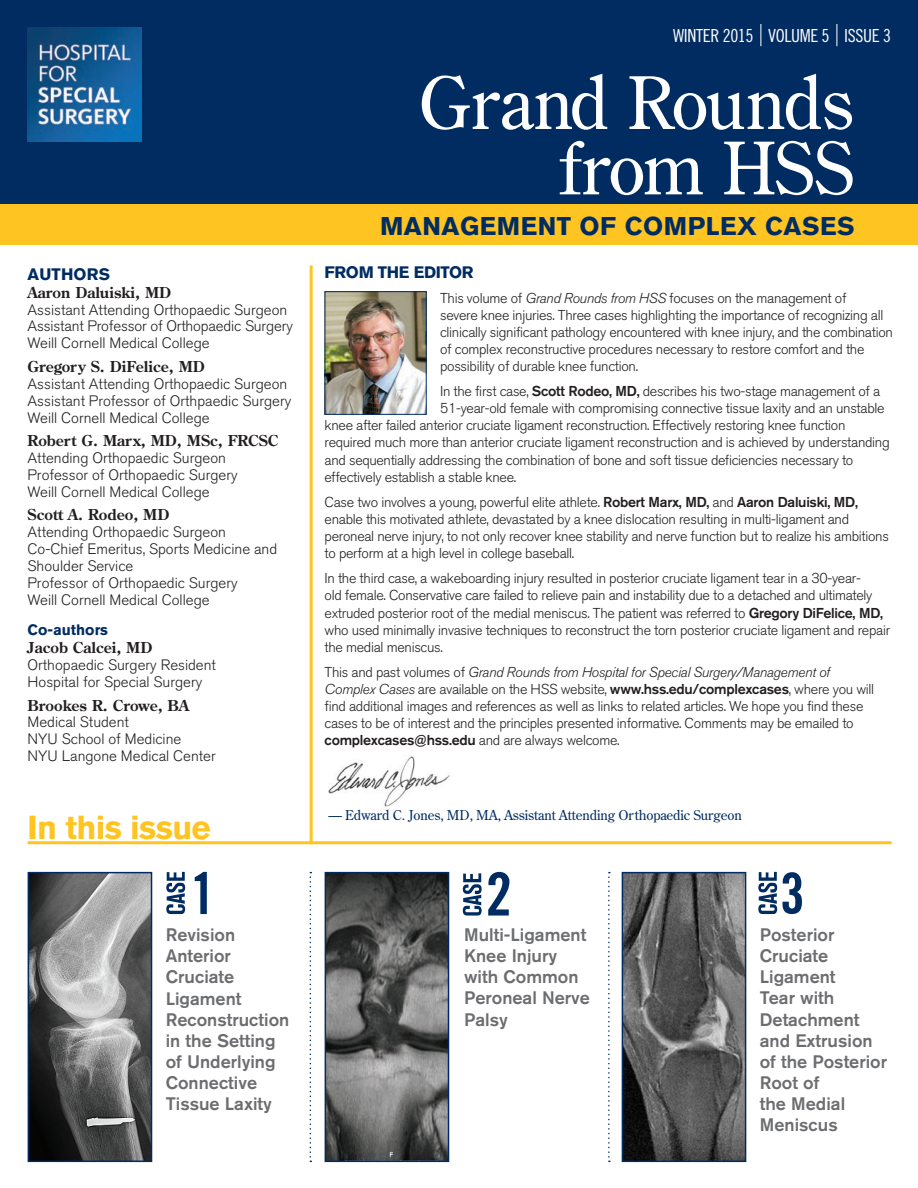
<style>
.page{position:relative;width:918px;height:1188px;background:#fff}
.page>*{position:absolute;margin:0;border:0;box-sizing:border-box;transform-origin:0 0}
.t1{font:72px/65.4px "Century Old Style Std";letter-spacing:-.02em;color:#fff;text-align:right}
.t2{font:700 33px "Akzidenz Grotesk BQ";letter-spacing:-.02em;color:#fec422}
.t3{font:700 25.5px "Akzidenz Grotesk BQ";letter-spacing:.02em;color:#002c62}
.t4{font:500 18px/21px "Akzidenz Grotesk BQ";color:#6c6d70}
.t5{font:18px "Trade Gothic LT Std Cn 18";letter-spacing:-.02em;color:#fff}
.t6{font:700 16.5px "Akzidenz Grotesk BQ";letter-spacing:-.02em;color:#002c62}
.t7{font:700 16.5px "Akzidenz Grotesk BQ";letter-spacing:.01em;color:#002c62}
.t8{font:300 15px/16.8px "Akzidenz Grotesk BQ";color:#231f20}
.t9{font:700 15px "Century Old Style Std";color:#231f20}
.t10{font:700 15px "Akzidenz Grotesk BQ";color:#002c62}
.t11{font:300 14.25px/17.1px "Akzidenz Grotesk BQ";letter-spacing:-.02em;color:#231f20}
.t12{font:13.5px "Century Old Style Std";letter-spacing:-.01em;color:#002c62}
.s1{font-style:italic}
.s2{font-weight:500}
</style>
<div class="page">
<img style="left:328px;top:875px;width:118px;height:284px">
<div style="left:325px;top:872px;width:124px;height:290px;border:2px solid #002c62"></div>
<img style="left:309px;top:755px;width:141px;height:57px">
<div style="left:0;top:0;width:918px;height:243px;background:#002c62"></div>
<div style="left:0;top:204px;width:918px;height:40px;background:#fec422"></div>
<img style="left:28px;top:28px;width:113px;height:113px">
<svg style="left:761px;top:24px;width:1px;height:22px"></svg>
<svg style="left:837px;top:24px;width:1px;height:22px"></svg>
<hr style="left:310px;top:266px;width:3px;height:578px;background:#fec422">
<img style="left:327px;top:293px;width:98px;height:120px">
<div style="left:325px;top:291px;width:102px;height:124px;border:1px solid #002c62"></div>
<svg style="left:310px;top:872px;width:1px;height:290px"></svg>
<hr style="left:28px;top:841px;width:864px;height:3px;background:#fec422">
<svg style="left:608px;top:872px;width:2px;height:290px"></svg>
<svg style="left:195px;top:872px;width:12px;height:42px"></svg>
<svg style="left:166px;top:872px;width:19px;height:42px"></svg>
<svg style="left:488px;top:872px;width:21px;height:44px"></svg>
<svg style="left:463px;top:873px;width:19px;height:43px"></svg>
<svg style="left:783px;top:872px;width:19px;height:42px"></svg>
<svg style="left:758px;top:872px;width:19px;height:42px"></svg>
<img style="left:31px;top:875px;width:118px;height:284px">
<div style="left:28px;top:872px;width:124px;height:290px;border:2px solid #002c62"></div>
<img style="left:625px;top:875px;width:118px;height:284px">
<div style="left:622px;top:872px;width:124px;height:290px;border:2px solid #002c62"></div>
<p class="t5" style="left:673px;top:25px;width:219px">WINTER 2015 VOLUME 5 ISSUE 3</p>
<p class="t7" style="left:28px;top:264px;width:84px">AUTHORS</p>
<p class="t9" style="left:28px;top:282px;width:145px">Aaron Daluiski, MD</p>
<p class="t8" style="left:28px;top:301px;width:261px">Assistant Attending Orthopaedic Surgeon</p>
<p class="t8" style="left:28px;top:318px;width:267px">Assistant Professor of Orthopaedic Surgery</p>
<p class="t8" style="left:28px;top:335px;width:184px">Weill Cornell Medical College</p>
<p class="t9" style="left:28px;top:357px;width:179px">Gregory S. DiFelice, MD</p>
<p class="t8" style="left:28px;top:376px;width:261px">Assistant Attending Orthopaedic Surgeon</p>
<p class="t8" style="left:28px;top:392px;width:265px">Assistant Professor of Orthpaedic Surgery</p>
<p class="t8" style="left:28px;top:409px;width:184px">Weill Cornell Medical College</p>
<p class="t9" style="left:28px;top:431px;width:252px">Robert G. Marx, MD, MSc, FRCSC</p>
<p class="t8" style="left:28px;top:450px;width:200px">Attending Orthopaedic Surgeon</p>
<p class="t8" style="left:28px;top:467px;width:212px">Professor of Orthopaedic Surgery</p>
<p class="t8" style="left:28px;top:484px;width:184px">Weill Cornell Medical College</p>
<p class="t9" style="left:28px;top:505px;width:143px">Scott A. Rodeo, MD</p>
<p class="t8" style="left:28px;top:524px;width:200px">Attending Orthopaedic Surgeon</p>
<p class="t8" style="left:28px;top:541px;width:251px">Co-Chief Emeritus, Sports Medicine and<br>Shoulder Service</p>
<p class="t8" style="left:28px;top:575px;width:212px">Professor of Orthopaedic Surgery</p>
<p class="t8" style="left:28px;top:592px;width:184px">Weill Cornell Medical College</p>
<p class="t10" style="left:28px;top:621px;width:82px">Co-authors</p>
<p class="t9" style="left:28px;top:638px;width:126px">Jacob Calcei, MD</p>
<p class="t8" style="left:28px;top:657px;width:190px">Orthopaedic Surgery Resident</p>
<p class="t8" style="left:28px;top:674px;width:176px">Hospital for Special Surgery</p>
<p class="t9" style="left:28px;top:695px;width:163px">Brookes R. Crowe, BA</p>
<p class="t8" style="left:28px;top:714px;width:103px">Medical Student</p>
<p class="t8" style="left:28px;top:731px;width:155px">NYU School of Medicine</p>
<p class="t8" style="left:28px;top:748px;width:190px">NYU Langone Medical Center</p>
<p class="t2" style="left:28px;top:808px;width:185px">In this issue</p>
<p class="t1" style="left:418px;top:69px;width:437px">Grand Rounds from HSS</p>
<p class="t3" style="left:380px;top:211px;width:476px">MANAGEMENT OF COMPLEX CASES</p>
<p class="t6" style="left:325px;top:263px;width:150px">FROM THE EDITOR</p>
<p class="t11" style="left:440px;top:289px;width:454px">This volume of <span class="s1">Grand Rounds from HSS</span> focuses on the management of<br>severe knee injuries. Three cases highlighting the importance of recognizing all clinically significant pathology encountered with knee injury, and the combination of complex reconstructive procedures necessary to restore comfort and the possibility of durable knee function.</p>
<p class="t11" style="left:440px;top:383px;width:442px">In the first case, <span class="s2">Scott Rodeo, MD,</span> describes his two-stage management of a</p>
<p class="t11" style="left:440px;top:400px;width:446px">51-year-old female with compromising connective tissue laxity and an unstable</p>
<p class="t11" style="left:325px;top:417px;width:522px">knee after failed anterior cruciate ligament reconstruction. Effectively restoring knee function</p>
<p class="t11" style="left:325px;top:434px;width:567px">required much more than anterior cruciate ligament reconstruction and is achieved by understanding</p>
<p class="t11" style="left:325px;top:451px;width:530px">and sequentially addressing the combination of bone and soft tissue deficiencies necessary to</p>
<p class="t11" style="left:325px;top:468px;width:193px">effectively establish a stable knee.</p>
<p class="t11" style="left:325px;top:494px;width:566px">Case two involves a young, powerful elite athlete. <span class="s2">Robert Marx, MD,</span> and <span class="s2">Aaron Daluiski, MD, </span>enable this motivated athlete, devastated by a knee dislocation resulting in multi-ligament and peroneal nerve injury, to not only recover knee stability and nerve function but to realize his ambitions to perform at a high level in college baseball.</p>
<p class="t11" style="left:325px;top:570px;width:567px">In the third case, a wakeboarding injury resulted in posterior cruciate ligament tear in a 30-year-<br>old female. Conservative care failed to relieve pain and instability due to a detached and ultimately extruded posterior root of the medial meniscus. The patient was referred to <span class="s2">Gregory DiFelice, MD, </span>who used minimally invasive techniques to reconstruct the torn posterior cruciate ligament and repair the medial meniscus.</p>
<p class="t11" style="left:325px;top:664px;width:551px">This and past volumes of <span class="s1">Grand Rounds from Hospital for Special Surgery/Management of Complex Cases</span> are available on the HSS website, <span class="s2">www.hss.edu/complexcases</span>, where you will find additional images and references as well as links to related articles. We hope you find these cases to be of interest and the principles presented informative. Comments may be emailed to <span class="s2">complexcases@hss.edu</span> and are always welcome.</p>
<p class="t12" style="left:328px;top:806px;width:415px">— Edward C. Jones, MD, MA, Assistant Attending Orthopaedic Surgeon</p>
<p class="t4" style="left:166px;top:924px;width:125px">Revision<br>Anterior<br>Cruciate<br>Ligament<br>Reconstruction in the Setting of Underlying<br>Connective<br>Tissue Laxity</p>
<p class="t4" style="left:464px;top:924px;width:127px">Multi-Ligament<br>Knee Injury with Common<br>Peroneal Nerve<br>Palsy</p>
<p class="t4" style="left:760px;top:924px;width:129px">Posterior<br>Cruciate<br>Ligament<br>Tear with<br>Detachment and Extrusion of the Posterior<br>Root of<br>the Medial<br>Meniscus</p>
</div>
